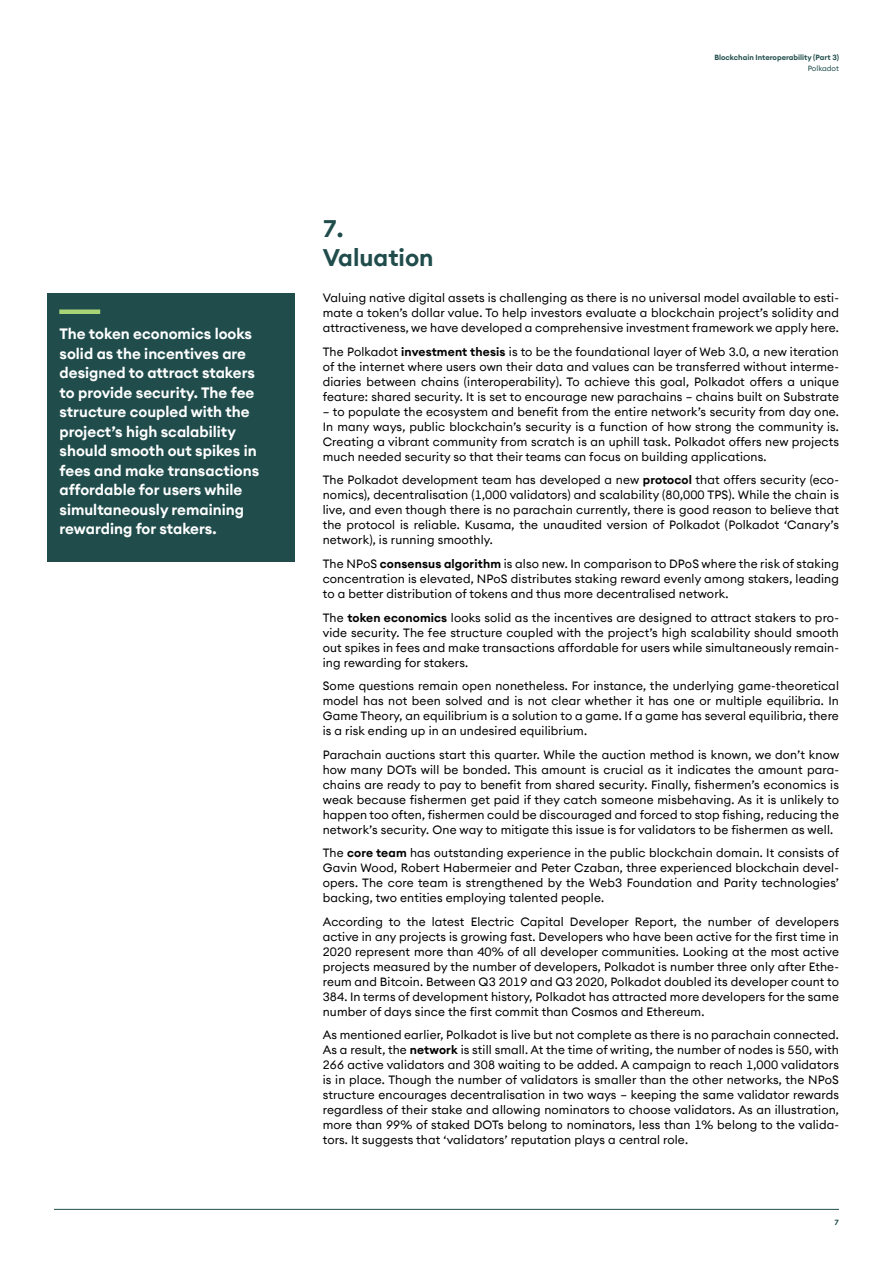
<style>
.page{position:relative;width:893px;height:1263px;background:#fff}
.page>*{position:absolute;margin:0;border:0;box-sizing:border-box;transform-origin:0 0}
.t1{font:600 24px/28.8px "Seba Euclid";color:#204d4c}
.t2{font:600 15px/19.5px "Seba Euclid";color:#fff}
.t3{font:12px/15px "Seba Euclid";letter-spacing:.01em;color:#000;text-align:justify}
.t4{font:600 7.5px "Seba Euclid";color:#204d4c}
.t5{font:7.5px "Seba Euclid";color:#204d4c}
.s1{font-weight:600}
</style>
<div class="page">
<hr style="left:54px;top:1209px;width:785px;height:1px;background:#204d4c">
<div style="left:47px;top:293px;width:247px;height:269px;background:#204d4c"></div>
<div style="left:59px;top:309px;width:41px;height:5px;background:#a9d377"></div>
<p class="t2" style="left:60px;top:324px;width:201px">The token economics looks solid as the incentives are designed to attract stakers to provide security. The fee structure coupled with the project’s high scalability should smooth out spikes in fees and make transactions affordable for users while simultaneously remaining rewarding for stakers.</p>
<p class="t4" style="left:714px;top:53px;width:126px">Blockchain Interoperability (Part 3)</p>
<p class="t5" style="left:808px;top:63px;width:33px">Polkadot</p>
<h1 class="t1" style="left:323px;top:215px;width:112px">7.<br>Valuation</h1>
<p class="t3" style="left:323px;top:291px;width:518px">Valuing native digital assets is challenging as there is no universal model available to esti&shy;mate a token’s dollar value. To help investors evaluate a blockchain project’s solidity and attractiveness, we have developed a comprehensive investment framework we apply here.</p>
<p class="t3" style="left:323px;top:344px;width:518px">The Polkadot <span class="s1">investment thesis</span> is to be the foundational layer of Web 3.0, a new iteration of the internet where users own their data and values can be transferred without interme&shy;diaries between chains (interoperability). To achieve this goal, Polkadot offers a unique feature: shared security. It is set to encourage new parachains – chains built on Substrate</p>
<p class="t3" style="left:323px;top:404px;width:518px">– to populate the ecosystem and benefit from the entire network’s security from day one.<br>In many ways, public blockchain’s security is a function of how strong the community is.<br>Creating a vibrant community from scratch is an uphill task. Polkadot offers new projects much needed security so that their teams can focus on building applications.</p>
<p class="t3" style="left:323px;top:473px;width:518px">The Polkadot development team has developed a new <span class="s1">protocol</span> that offers security (eco&shy;nomics), decentralisation (1,000 validators) and scalability (80,000 TPS). While the chain is live, and even though there is no parachain currently, there is good reason to believe that the protocol is reliable. Kusama, the unaudited version of Polkadot (Polkadot ‘Canary’s network), is running smoothly.</p>
<p class="t3" style="left:323px;top:556px;width:518px">The NPoS <span class="s1">consensus algorithm</span> is also new. In comparison to DPoS where the risk of staking concentration is elevated, NPoS distributes staking reward evenly among stakers, leading to a better distribution of tokens and thus more decentralised network.</p>
<p class="t3" style="left:323px;top:610px;width:518px">The <span class="s1">token economics</span> looks solid as the incentives are designed to attract stakers to pro&shy;vide security. The fee structure coupled with the project’s high scalability should smooth out spikes in fees and make transactions affordable for users while simultaneously remain&shy;ing rewarding for stakers.</p>
<p class="t3" style="left:323px;top:678px;width:518px">Some questions remain open nonetheless. For instance, the underlying game-theoretical model has not been solved and is not clear whether it has one or multiple equilibria. In Game Theory, an equilibrium is a solution to a game. If a game has several equilibria, there is a risk ending up in an undesired equilibrium.</p>
<p class="t3" style="left:323px;top:747px;width:518px">Parachain auctions start this quarter. While the auction method is known, we don’t know how many DOTs will be bonded. This amount is crucial as it indicates the amount para&shy;chains are ready to pay to benefit from shared security. Finally, fishermen’s economics is weak because fishermen get paid if they catch someone misbehaving. As it is unlikely to happen too often, fishermen could be discouraged and forced to stop fishing, reducing the network’s security. One way to mitigate this issue is for validators to be fishermen as well.</p>
<p class="t3" style="left:323px;top:845px;width:518px">The <span class="s1">core team</span> has outstanding experience in the public blockchain domain. It consists of Gavin Wood, Robert Habermeier and Peter Czaban, three experienced blockchain devel&shy;opers. The core team is strengthened by the Web3 Foundation and Parity technologies’ backing, two entities employing talented people.</p>
<p class="t3" style="left:323px;top:914px;width:518px">According to the latest Electric Capital Developer Report, the number of developers active in any projects is growing fast. Developers who have been active for the first time in 2020 represent more than 40% of all developer communities. Looking at the most active projects measured by the number of developers, Polkadot is number three only after Ethe&shy;reum and Bitcoin. Between Q3 2019 and Q3 2020, Polkadot doubled its developer count to 384. In terms of development history, Polkadot has attracted more developers for the same number of days since the first commit than Cosmos and Ethereum.</p>
<p class="t3" style="left:323px;top:1027px;width:518px">As mentioned earlier, Polkadot is live but not complete as there is no parachain connected.<br>As a result, the <span class="s1">network</span> is still small. At the time of writing, the number of nodes is 550, with 266 active validators and 308 waiting to be added. A campaign to reach 1,000 validators is in place. Though the number of validators is smaller than the other networks, the NPoS structure encourages decentralisation in two ways – keeping the same validator rewards regardless of their stake and allowing nominators to choose validators. As an illustration, more than 99% of staked DOTs belong to nominators, less than 1% belong to the valida&shy;tors. It suggests that ‘validators’ reputation plays a central role.</p>
<p class="t4" style="left:834px;top:1217px;width:6px">7</p>
</div>
